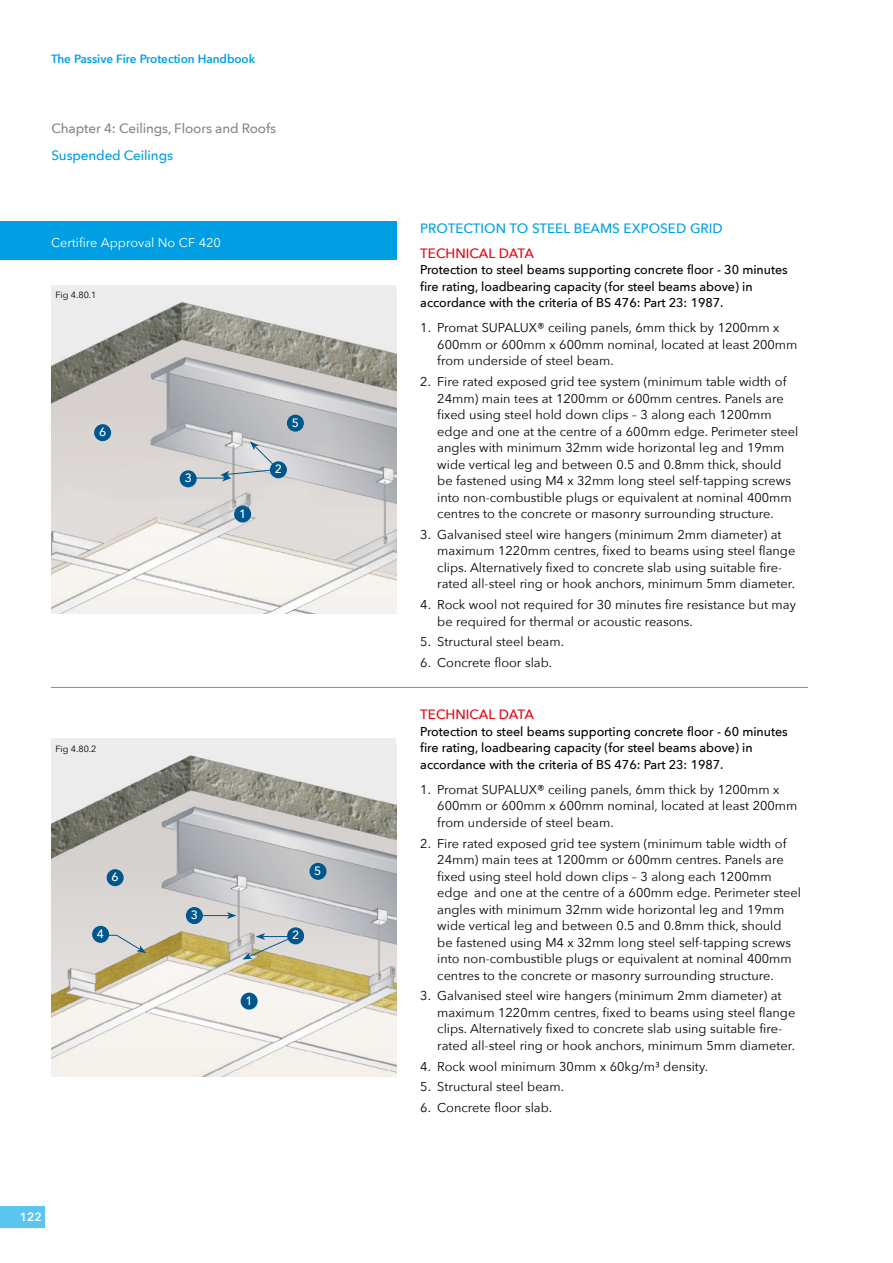
<style>
.page{position:relative;width:893px;height:1263px;background:#fff}
.page>*{position:absolute;margin:0;border:0;box-sizing:border-box;transform-origin:0 0}
.t1{font:500 13.5px "Avenir Next";color:#009fe3}
.t2{font:500 13.5px "Avenir Next";letter-spacing:-.01em;color:#878787}
.t3{font:500 13.5px "Avenir Next";color:#e30613}
.t4{font:12.75px/16.5px "Avenir Next";color:#000}
.t5{font:500 12.75px/16.5px "Avenir Next";letter-spacing:-.005em;color:#000}
.t6{font:12.75px "Avenir Next";color:#fff}
.t7{font:600 12px "Avenir Next";letter-spacing:-.005em;color:#009fe3}
.t8{font:500 12px "Avenir Next";color:#fff}
.t9{font:600 12px "Avenir Next";color:#fff}
.t10{font:9px "Avenir Next";color:#000}
</style>
<div class="page">
<div style="left:0;top:221px;width:396px;height:38px;background:#009fe3"></div>
<img style="left:51px;top:290px;width:345px;height:324px">
<img style="left:51px;top:744px;width:345px;height:333px">
<div style="left:270px;top:461px;width:17px;height:17px;background:#00578d;border-radius:50%"></div>
<div style="left:287px;top:415px;width:17px;height:17px;background:#00578d;border-radius:50%"></div>
<div style="left:180px;top:470px;width:17px;height:17px;background:#00578d;border-radius:50%"></div>
<div style="left:234px;top:505px;width:17px;height:17px;background:#00578d;border-radius:50%"></div>
<div style="left:94px;top:424px;width:17px;height:17px;background:#00578d;border-radius:50%"></div>
<hr style="left:193px;top:478px;width:31px;height:1px;background:#00578d">
<div style="left:107px;top:869px;width:17px;height:17px;background:#00578d;border-radius:50%"></div>
<div style="left:92px;top:926px;width:17px;height:17px;background:#00578d;border-radius:50%"></div>
<div style="left:241px;top:992px;width:17px;height:17px;background:#00578d;border-radius:50%"></div>
<div style="left:309px;top:863px;width:17px;height:17px;background:#00578d;border-radius:50%"></div>
<div style="left:287px;top:927px;width:17px;height:17px;background:#00578d;border-radius:50%"></div>
<hr style="left:51px;top:687px;width:757px;height:1px;background:#878787">
<svg style="left:107px;top:934px;width:39px;height:19px"></svg>
<div style="left:186px;top:907px;width:17px;height:17px;background:#00578d;border-radius:50%"></div>
<svg style="left:203px;top:912px;width:33px;height:7px"></svg>
<svg style="left:220px;top:441px;width:57px;height:40px;background:#c0c8ce"></svg>
<svg style="left:242px;top:933px;width:48px;height:26px"></svg>
<div style="left:0;top:1206px;width:45px;height:21px;background:#5bc5f2"></div>
<p class="t7" style="left:51px;top:49px;width:206px">The Passive Fire Protection Handbook</p>
<p class="t2" style="left:51px;top:117px;width:226px">Chapter 4: Ceilings, Floors and Roofs</p>
<p class="t1" style="left:51px;top:144px;width:123px">Suspended Ceilings</p>
<p class="t6" style="left:51px;top:231px;width:171px">Certifire Approval No CF 420</p>
<p class="t10" style="left:56px;top:287px;width:42px">Fig 4.80.1</p>
<p class="t8" style="left:99px;top:422px;width:9px">6</p>
<p class="t8" style="left:185px;top:468px;width:9px">3</p>
<p class="t8" style="left:239px;top:503px;width:9px">1</p>
<p class="t8" style="left:292px;top:412px;width:9px">5</p>
<p class="t8" style="left:275px;top:459px;width:9px">2</p>
<p class="t10" style="left:56px;top:741px;width:42px">Fig 4.80.2</p>
<p class="t8" style="left:112px;top:867px;width:9px">6</p>
<p class="t8" style="left:97px;top:923px;width:9px">4</p>
<p class="t8" style="left:191px;top:905px;width:9px">3</p>
<p class="t8" style="left:246px;top:990px;width:9px">1</p>
<p class="t8" style="left:314px;top:861px;width:9px">5</p>
<p class="t8" style="left:292px;top:925px;width:9px">2</p>
<p class="t9" style="left:20px;top:1206px;width:23px">122</p>
<p class="t1" style="left:420px;top:217px;width:304px">PROTECTION TO STEEL BEAMS EXPOSED GRID</p>
<p class="t3" style="left:420px;top:242px;width:115px">TECHNICAL DATA</p>
<p class="t5" style="left:420px;top:261px;width:369px">Protection to steel beams supporting concrete floor - 30 minutes fire rating, loadbearing capacity (for steel beams above) in accordance with the criteria of BS 476: Part 23: 1987.</p>
<p class="t4" style="left:437px;top:319px;width:362px;text-indent:-17px">1. Promat SUPALUX® ceiling panels, 6mm thick by 1200mm x<br>600mm or 600mm x 600mm nominal, located at least 200mm from underside of steel beam.</p>
<p class="t4" style="left:437px;top:373px;width:363px;text-indent:-17px">2. Fire rated exposed grid tee system (minimum table width of 24mm) main tees at 1200mm or 600mm centres. Panels are fixed using steel hold down clips – 3 along each 1200mm edge and one at the centre of a 600mm edge. Perimeter steel angles with minimum 32mm wide horizontal leg and 19mm wide vertical leg and between 0.5 and 0.8mm thick, should be fastened using M4 x 32mm long steel self-tapping screws into non-combustible plugs or equivalent at nominal 400mm centres to the concrete or masonry surrounding structure.</p>
<p class="t4" style="left:437px;top:526px;width:359px;text-indent:-17px">3. Galvanised steel wire hangers (minimum 2mm diameter) at maximum 1220mm centres, fixed to beams using steel flange clips. Alternatively fixed to concrete slab using suitable fire&shy;rated all-steel ring or hook anchors, minimum 5mm diameter.</p>
<p class="t4" style="left:437px;top:596px;width:360px;text-indent:-17px">4. Rock wool not required for 30 minutes fire resistance but may be required for thermal or acoustic reasons.</p>
<p class="t4" style="left:420px;top:633px;width:143px">5. Structural steel beam.</p>
<p class="t4" style="left:420px;top:654px;width:131px">6. Concrete floor slab.</p>
<p class="t3" style="left:420px;top:703px;width:115px">TECHNICAL DATA</p>
<p class="t5" style="left:420px;top:723px;width:369px">Protection to steel beams supporting concrete floor - 60 minutes fire rating, loadbearing capacity (for steel beams above) in accordance with the criteria of BS 476: Part 23: 1987.</p>
<p class="t4" style="left:437px;top:781px;width:362px;text-indent:-17px">1. Promat SUPALUX® ceiling panels, 6mm thick by 1200mm x<br>600mm or 600mm x 600mm nominal, located at least 200mm from underside of steel beam.</p>
<p class="t4" style="left:437px;top:834px;width:365px;text-indent:-17px">2. Fire rated exposed grid tee system (minimum table width of 24mm) main tees at 1200mm or 600mm centres. Panels are fixed using steel hold down clips – 3 along each 1200mm edge and one at the centre of a 600mm edge. Perimeter steel angles with minimum 32mm wide horizontal leg and 19mm wide vertical leg and between 0.5 and 0.8mm thick, should<br>be fastened using M4 x 32mm long steel self-tapping screws into non-combustible plugs or equivalent at nominal 400mm centres to the concrete or masonry surrounding structure.</p>
<p class="t4" style="left:437px;top:987px;width:359px;text-indent:-17px">3. Galvanised steel wire hangers (minimum 2mm diameter) at maximum 1220mm centres, fixed to beams using steel flange clips. Alternatively fixed to concrete slab using suitable fire&shy;rated all-steel ring or hook anchors, minimum 5mm diameter.</p>
<p class="t4" style="left:420px;top:1057px;width:287px">4. Rock wool minimum 30mm x 60kg/m3 density.</p>
<p class="t4" style="left:420px;top:1078px;width:143px">5. Structural steel beam.</p>
<p class="t4" style="left:420px;top:1099px;width:131px">6. Concrete floor slab.</p>
</div>
